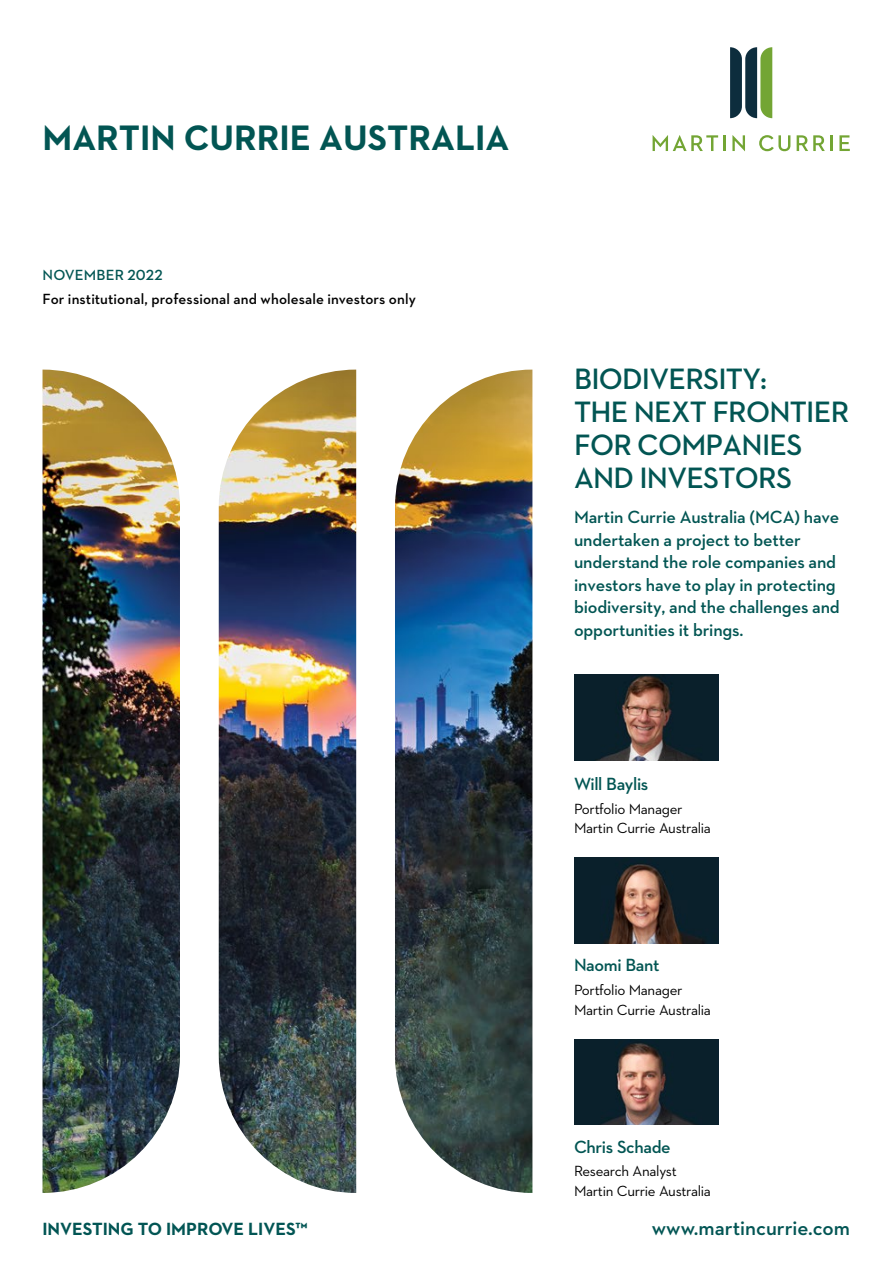
<style>
.page{position:relative;width:893px;height:1263px;background:#fff}
.page>*{position:absolute;margin:0;border:0;box-sizing:border-box;transform-origin:0 0}
.t1{font:700 36px "Neutraface 2 Text";color:#025553}
.t2{font:600 30px/33px "Neutraface 2 Text";letter-spacing:-.025em;color:#025553}
.t3{font:600 21px "Neutraface 2 Text";color:#025554}
.t4{font:600 18px/22.5px "Neutraface 2 Text";letter-spacing:-.01em;color:#025553}
.t5{font:700 18px "Neutraface 2 Text";color:#025554}
.t6{font:15px/19.5px "Neutraface 2 Text";letter-spacing:-.02em;color:#000}
.t7{font:600 15px "Neutraface 2 Text";letter-spacing:.01em;color:#000}
.t8{font:600 15px "Neutraface 2 Text";letter-spacing:.01em;color:#025553}
</style>
<div class="page">
<img style="left:43px;top:370px;width:489px;height:823px">
<svg style="left:653px;top:135px;width:65px;height:16px"></svg>
<hr style="left:723px;top:135px;width:3px;height:16px;background:#73a534">
<svg style="left:732px;top:135px;width:13px;height:16px"></svg>
<svg style="left:759px;top:135px;width:31px;height:16px"></svg>
<svg style="left:797px;top:135px;width:28px;height:16px"></svg>
<hr style="left:830px;top:135px;width:3px;height:16px;background:#73a534">
<svg style="left:839px;top:135px;width:11px;height:16px"></svg>
<svg style="left:730px;top:47px;width:42px;height:71px"></svg>
<img style="left:574px;top:674px;width:145px;height:86px">
<img style="left:574px;top:858px;width:145px;height:85px">
<img style="left:574px;top:1039px;width:145px;height:86px">
<h1 class="t1" style="left:43px;top:115px;width:468px">MARTIN CURRIE AUSTRALIA</h1>
<p class="t8" style="left:43px;top:266px;width:122px">NOVEMBER 2022</p>
<p class="t7" style="left:43px;top:289px;width:375px">For institutional, professional and wholesale investors only</p>
<h2 class="t2" style="left:574px;top:362px;width:277px">BIODIVERSITY:<br>THE NEXT FRONTIER<br>FOR COMPANIES<br>AND INVESTORS</h2>
<p class="t4" style="left:574px;top:506px;width:267px">Martin Currie Australia (MCA) have undertaken a project to better understand the role companies and investors have to play in protecting biodiversity, and the challenges and opportunities it brings.</p>
<p class="t4" style="left:574px;top:772px;width:76px">Will Baylis</p>
<p class="t6" style="left:574px;top:798px;width:138px">Portfolio Manager<br>Martin Currie Australia</p>
<p class="t4" style="left:574px;top:954px;width:87px">Naomi Bant</p>
<p class="t6" style="left:574px;top:980px;width:138px">Portfolio Manager<br>Martin Currie Australia</p>
<p class="t4" style="left:574px;top:1135px;width:98px">Chris Schade</p>
<p class="t6" style="left:574px;top:1161px;width:138px">Research Analyst<br>Martin Currie Australia</p>
<p class="t5" style="left:42px;top:1218px;width:267px">INVESTING TO IMPROVE LIVES™</p>
<p class="t3" style="left:652px;top:1215px;width:200px">www.martincurrie.com</p>
</div>
